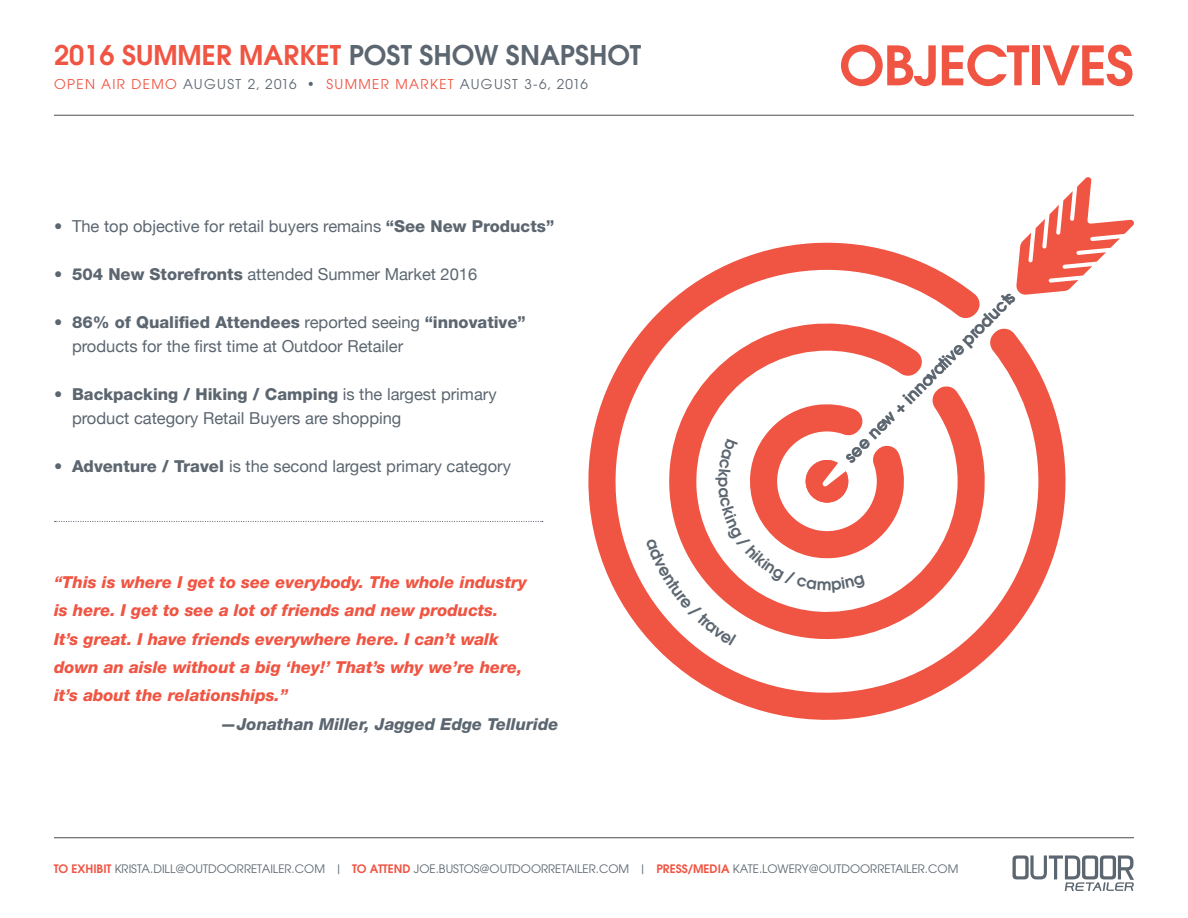
<style>
.page{position:relative;width:1188px;height:918px;background:#fff}
.page>*{position:absolute;margin:0;border:0;box-sizing:border-box;transform-origin:0 0}
.t1{font:600 54px "Avant Garde";letter-spacing:-.02em;color:#f05442}
.t2{font:600 27px "Avant Garde";color:#f05442}
.t3{font:16.5px/24px "Helvetica Neue";color:#5c6670}
.t4{font:italic 800 16.5px/28.5px "Helvetica Neue";color:#f05442}
.t5{font:italic 800 16.5px "Helvetica Neue";color:#5c6670}
.t6{font:600 16.5px "Avant Garde";color:#5c6670}
.t7{font:13.5px "Avant Garde";letter-spacing:.1em;color:#5c6670}
.t8{font:11.7px "Avant Garde";color:#5c6670}
.s1{color:#5c6670}
.s2{color:#f05442}
.s3{font-weight:800}
.s4{font-weight:600;color:#f05442}
</style>
<div class="page">
<hr style="left:54px;top:837px;width:1080px;height:1px;background:#4d4d4f">
<hr style="left:54px;top:115px;width:1080px;height:1px;background:#4d4d4f">
<svg style="left:1012px;top:855px;width:122px;height:36px"></svg>
<svg style="left:55px;top:521px;width:488px;height:1px"></svg>
<svg style="left:1024px;top:177px;width:110px;height:112px"></svg>
<svg style="left:588px;top:240px;width:481px;height:480px"></svg>
<svg style="left:646px;top:403px;width:259px;height:243px"></svg>
<h2 class="t2" style="left:54px;top:37px;width:589px">2016 SUMMER MARKET <span class="s1">POST SHOW SNAPSHOT</span></h2>
<p class="t7" style="left:54px;top:76px;width:535px"><span class="s2">OPEN AIR DEMO</span> AUGUST 2, 2016 • <span class="s2">SUMMER MARKET</span> AUGUST 3-6, 2016</p>
<p class="t3" style="left:54px;top:213px;width:502px">• The top objective for retail buyers remains <span class="s3">“See New Products”</span></p>
<p class="t3" style="left:54px;top:261px;width:425px">• <span class="s3">504 New Storefronts</span> attended Summer Market 2016</p>
<p class="t3" style="left:72px;top:309px;width:455px;text-indent:-18px">• <span class="s3">86% of Qualified Attendees</span> reported seeing <span class="s3">“innovative” </span>products for the first time at Outdoor Retailer</p>
<p class="t3" style="left:72px;top:381px;width:426px;text-indent:-18px">• <span class="s3">Backpacking / Hiking / Camping</span> is the largest primary product category Retail Buyers are shopping</p>
<p class="t3" style="left:54px;top:453px;width:459px">• <span class="s3">Adventure / Travel</span> is the second largest primary category</p>
<p class="t4" style="left:54px;top:567px;width:475px">“This is where I get to see everybody. The whole industry is here. I get to see a lot of friends and new products.<br>It’s great. I have friends everywhere here. I can’t walk down an aisle without a big ‘hey!’ That’s why we’re here, it’s about the relationships.”</p>
<p class="t5" style="left:220px;top:714px;width:340px">—Jonathan Miller, Jagged Edge Telluride</p>
<h1 class="t1" style="left:839px;top:30px;width:296px">OBJECTIVES</h1>
<p class="t6" style="left:840px;top:452px;width:234px;rotate:-45deg">see new + innovative products</p>
<p class="t8" style="left:54px;top:862px;width:906px"><span class="s4">TO EXHIBIT</span> KRISTA.DILL@OUTDOORRETAILER.COM | <span class="s4">TO ATTEND</span> JOE.BUSTOS@OUTDOORRETAILER.COM | <span class="s4">PRESS/MEDIA</span> KATE.LOWERY@OUTDOORRETAILER.COM</p>
</div>
